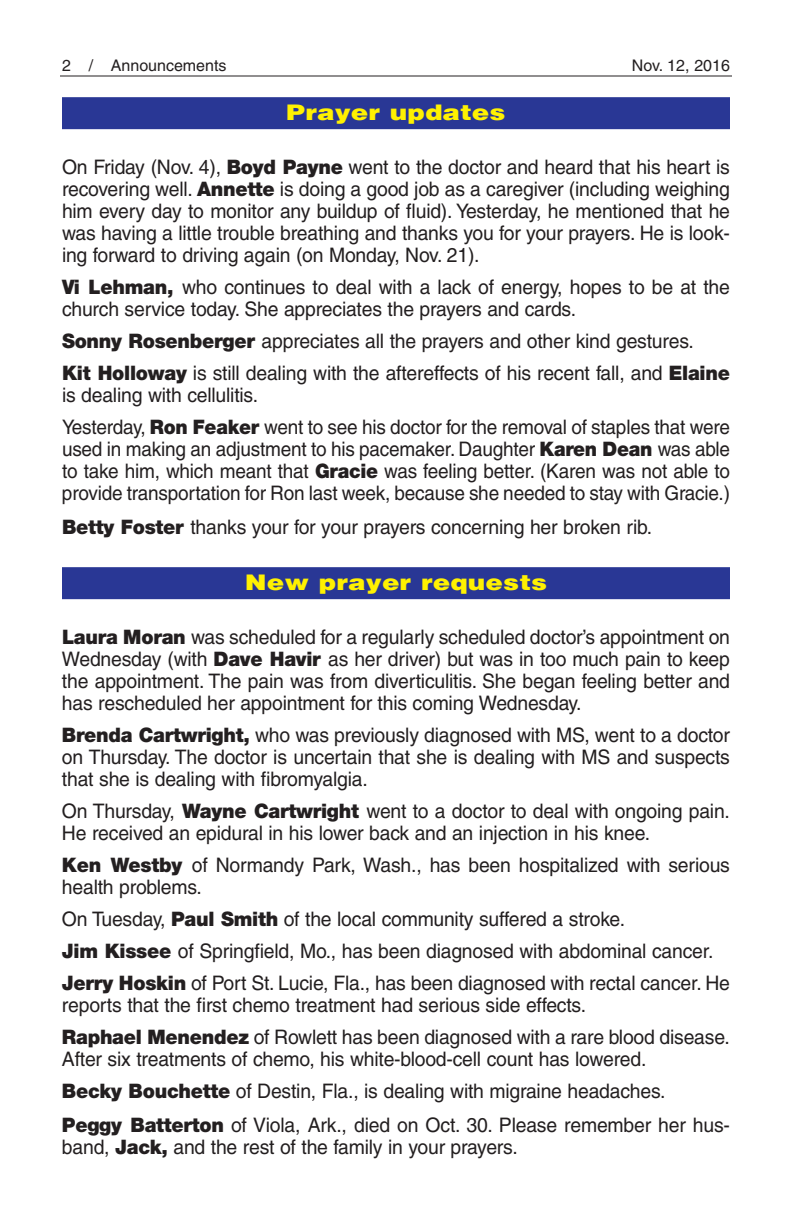
<style>
.page{position:relative;width:792px;height:1224px;background:#fff}
.page>*{position:absolute;margin:0;border:0;box-sizing:border-box;transform-origin:0 0}
.t1{font:900 22px "Helvetica";color:#fff101;scale:1.2 1}
.t2{font:20px/22px "Helvetica";letter-spacing:-.01em;color:#231f20}
.t3{font:20px/22px "Helvetica";letter-spacing:-.01em;color:#231f20;text-align:justify;scale:.95 1}
.t4{font:16px "Helvetica";color:#231f20}
.s1{font-family:"Helvetica Neue";font-weight:900}
</style>
<div class="page">
<hr style="left:60px;top:76px;width:672px;height:1px;background:#231f20">
<div style="left:62px;top:97px;width:668px;height:32px;background:#293795"></div>
<div style="left:62px;top:567px;width:668px;height:32px;background:#293795"></div>
<p class="t4" style="left:62px;top:59px;width:166px">2 / Announcements</p>
<p class="t4" style="left:632px;top:59px;width:100px">Nov. 12, 2016</p>
<p class="t1" style="left:286px;top:97px;width:184px">Prayer updates</p>
<p class="t2" style="left:62px;top:158px;width:670px;text-align:justify">On Friday (Nov. 4), <span class="s1">Boyd Payne</span> went to the doctor and heard that his heart is recovering well. <span class="s1">Annette</span> is doing a good job as a caregiver (including weighing him every day to monitor any buildup of fluid). Yesterday, he mentioned that he was having a little trouble breathing and thanks you for your prayers. He is look&shy;ing forward to driving again (on Monday, Nov. 21).</p>
<p class="t2" style="left:62px;top:278px;width:670px"><span class="s1">Vi Lehman,</span> who continues to deal with a lack of energy, hopes to be at the church service today. She appreciates the prayers and cards.</p>
<p class="t2" style="left:62px;top:327px;width:669px;line-height:32px"><span class="s1">Sonny Rosenberger</span> appreciates all the prayers and other kind gestures.<br><span class="s1">Kit Holloway</span> is still dealing with the aftereffects of his recent fall, and <span class="s1">Elaine</span></p>
<p class="t2" style="left:62px;top:381px;width:670px;line-height:32px">is dealing with cellulitis.<br>Yesterday, <span class="s1">Ron Feaker</span> went to see his doctor for the removal of staples that were</p>
<p class="t3" style="left:62px;top:440px;width:705px">used in making an adjustment to his pacemaker. Daughter <span class="s1">Karen Dean</span> was able to take him, which meant that <span class="s1">Gracie</span> was feeling better. (Karen was not able to provide transportation for Ron last week, because she needed to stay with Gracie.)</p>
<p class="t2" style="left:62px;top:518px;width:592px"><span class="s1">Betty Foster</span> thanks your for your prayers concerning her broken rib.</p>
<p class="t1" style="left:245px;top:567px;width:254px">New prayer requests</p>
<p class="t2" style="left:62px;top:628px;width:670px;text-align:justify"><span class="s1">Laura Moran</span> was scheduled for a regularly scheduled doctor’s appointment on Wednesday (with <span class="s1">Dave Havir</span> as her driver) but was in too much pain to keep the appointment. The pain was from diverticulitis. She began feeling better and has rescheduled her appointment for this coming Wednesday.</p>
<p class="t2" style="left:62px;top:726px;width:670px;text-align:justify"><span class="s1">Brenda Cartwright,</span> who was previously diagnosed with MS, went to a doctor on Thursday. The doctor is uncertain that she is dealing with MS and suspects that she is dealing with fibromyalgia.</p>
<p class="t2" style="left:62px;top:802px;width:670px">On Thursday, <span class="s1">Wayne Cartwright</span> went to a doctor to deal with ongoing pain.<br>He received an epidural in his lower back and an injection in his knee.</p>
<p class="t2" style="left:62px;top:856px;width:670px"><span class="s1">Ken Westby</span> of Normandy Park, Wash., has been hospitalized with serious health problems.</p>
<p class="t2" style="left:62px;top:905px;width:670px;line-height:32px">On Tuesday, <span class="s1">Paul Smith</span> of the local community suffered a stroke.<br><span class="s1">Jim Kissee</span> of Springfield, Mo., has been diagnosed with abdominal cancer.<br><span class="s1">Jerry Hoskin</span> of Port St. Lucie, Fla., has been diagnosed with rectal cancer. He</p>
<p class="t2" style="left:62px;top:991px;width:670px;line-height:32px">reports that the first chemo treatment had serious side effects.<br><span class="s1">Raphael Menendez</span> of Rowlett has been diagnosed with a rare blood disease.</p>
<p class="t2" style="left:62px;top:1045px;width:605px;line-height:32px">After six treatments of chemo, his white-blood-cell count has lowered.<br><span class="s1">Becky Bouchette</span> of Destin, Fla., is dealing with migraine headaches.</p>
<p class="t2" style="left:62px;top:1116px;width:670px"><span class="s1">Peggy Batterton</span> of Viola, Ark., died on Oct. 30. Please remember her hus&shy;band, <span class="s1">Jack,</span> and the rest of the family in your prayers.</p>
</div>
